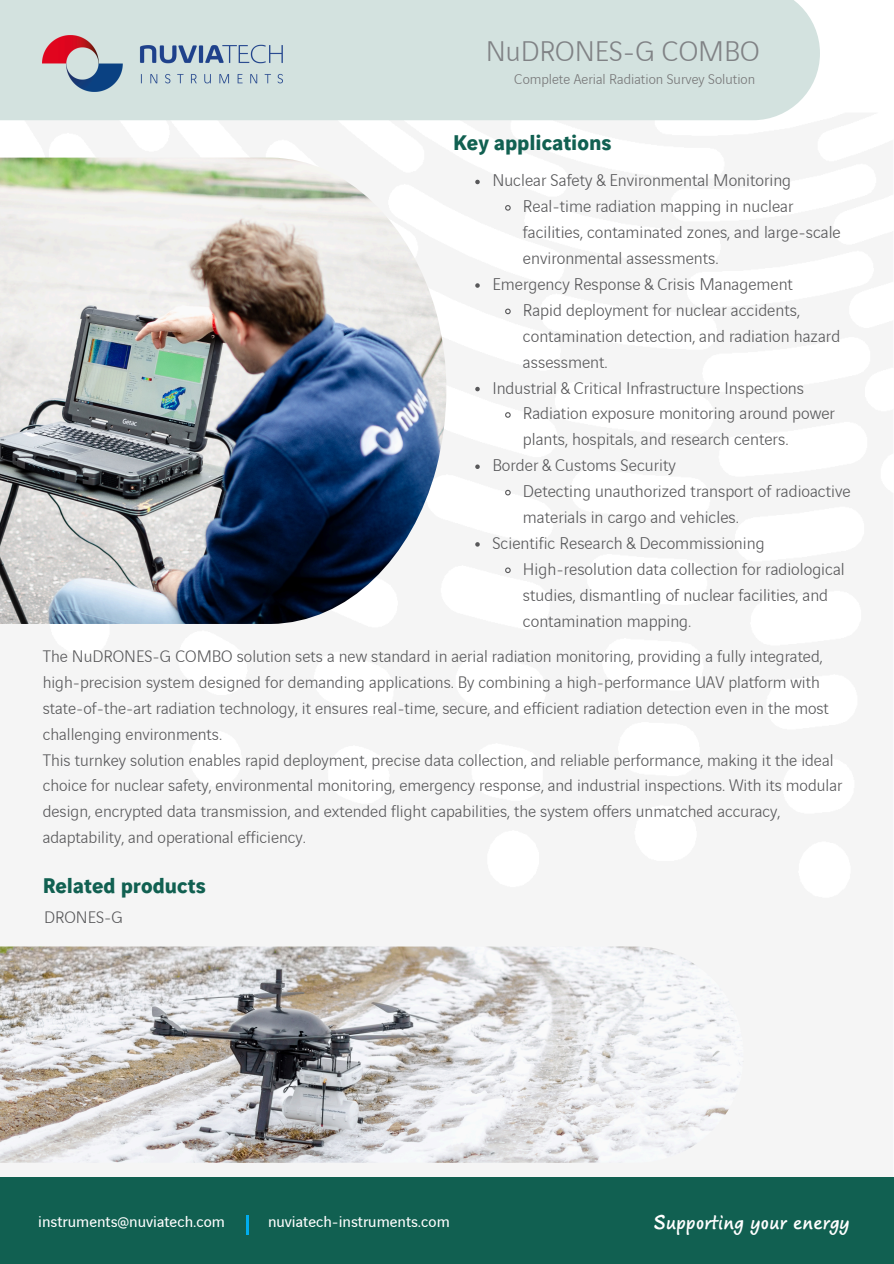
<style>
.page{position:relative;width:894px;height:1264px;background:#fff}
.page>*{position:absolute;margin:0;border:0;box-sizing:border-box;transform-origin:0 0}
.t1{font:300 30.15px "Vinci Sans";color:#808285}
.t2{font:24px "Vinci Scripte";color:#fff}
.t3{font:700 22.5px "Vinci Sans";color:#116051}
.t4{font:300 18px/25.8px "Vinci Sans";color:#58585a}
.t5{font:300 17.7px/25.8px "Vinci Sans";color:#58585a}
.t6{font:16.5px "Vinci Sans";color:#fff}
.t7{font:300 15px "Vinci Sans";color:#777778}
</style>
<div class="page">
<div style="left:0;top:0;width:819px;height:120px;background:#d3e2df"></div>
<img style="left:43px;top:35px;width:239px;height:57px">
<img style="left:0;top:158px;width:446px;height:466px">
<div style="left:0;top:1176px;width:893px;height:87px;background:#116051"></div>
<svg style="left:475px;top:180px;width:4px;height:4px"></svg>
<svg style="left:505px;top:205px;width:6px;height:6px"></svg>
<svg style="left:475px;top:283px;width:4px;height:5px"></svg>
<svg style="left:505px;top:308px;width:6px;height:7px"></svg>
<svg style="left:475px;top:387px;width:4px;height:4px"></svg>
<svg style="left:505px;top:412px;width:6px;height:6px"></svg>
<svg style="left:475px;top:464px;width:4px;height:5px"></svg>
<svg style="left:505px;top:489px;width:6px;height:7px"></svg>
<svg style="left:475px;top:542px;width:4px;height:4px"></svg>
<svg style="left:505px;top:567px;width:6px;height:7px"></svg>
<img style="left:0;top:946px;width:743px;height:216px">
<hr style="left:247px;top:1214px;width:2px;height:20px;background:#00aeef">
<h4 class="t1" style="left:485px;top:37px;width:275px">NuDRONES-G COMBO</h4>
<h2 class="t7" style="left:514px;top:72px;width:242px">Complete Aerial Radiation Survey Solution</h2>
<p class="t3" style="left:453px;top:132px;width:159px">Key applications</p>
<h2 class="t4" style="left:492px;top:169px;width:300px">Nuclear Safety &amp; Environmental Monitoring</h2>
<p class="t4" style="left:523px;top:195px;width:319px">Real-time radiation mapping in nuclear facilities, contaminated zones, and large-scale environmental assessments.</p>
<p class="t4" style="left:492px;top:272px;width:302px">Emergency Response &amp; Crisis Management</p>
<p class="t4" style="left:523px;top:298px;width:319px">Rapid deployment for nuclear accidents, contamination detection, and radiation hazard assessment.</p>
<p class="t4" style="left:492px;top:376px;width:313px">Industrial &amp; Critical Infrastructure Inspections</p>
<p class="t4" style="left:523px;top:402px;width:313px">Radiation exposure monitoring around power plants, hospitals, and research centers.</p>
<p class="t4" style="left:492px;top:453px;width:185px">Border &amp; Customs Security</p>
<p class="t4" style="left:523px;top:479px;width:329px">Detecting unauthorized transport of radioactive materials in cargo and vehicles.</p>
<p class="t4" style="left:492px;top:531px;width:274px">Scientific Research &amp; Decommissioning</p>
<p class="t4" style="left:523px;top:557px;width:323px">High-resolution data collection for radiological studies, dismantling of nuclear facilities, and contamination mapping.</p>
<h3 class="t5" style="left:43px;top:644px;width:801px">The NuDRONES-G COMBO solution sets a new standard in aerial radiation monitoring, providing a fully integrated, high-precision system designed for demanding applications. By combining a high-performance UAV platform with state-of-the-art radiation technology, it ensures real-time, secure, and efficient radiation detection even in the most challenging environments.<br>This turnkey solution enables rapid deployment, precise data collection, and reliable performance, making it the ideal choice for nuclear safety, environmental monitoring, emergency response, and industrial inspections. With its modular design, encrypted data transmission, and extended flight capabilities, the system offers unmatched accuracy, adaptability, and operational efficiency.</h3>
<h4 class="t3" style="left:43px;top:876px;width:164px">Related products</h4>
<h4 class="t5" style="left:44px;top:905px;width:80px">DRONES-G</h4>
<p class="t6" style="left:38px;top:1213px;width:188px">instruments@nuviatech.com</p>
<p class="t6" style="left:268px;top:1213px;width:183px">nuviatech-instruments.com</p>
<h1 class="t2" style="left:653px;top:1211px;width:197px">Supporting your energy</h1>
</div>
